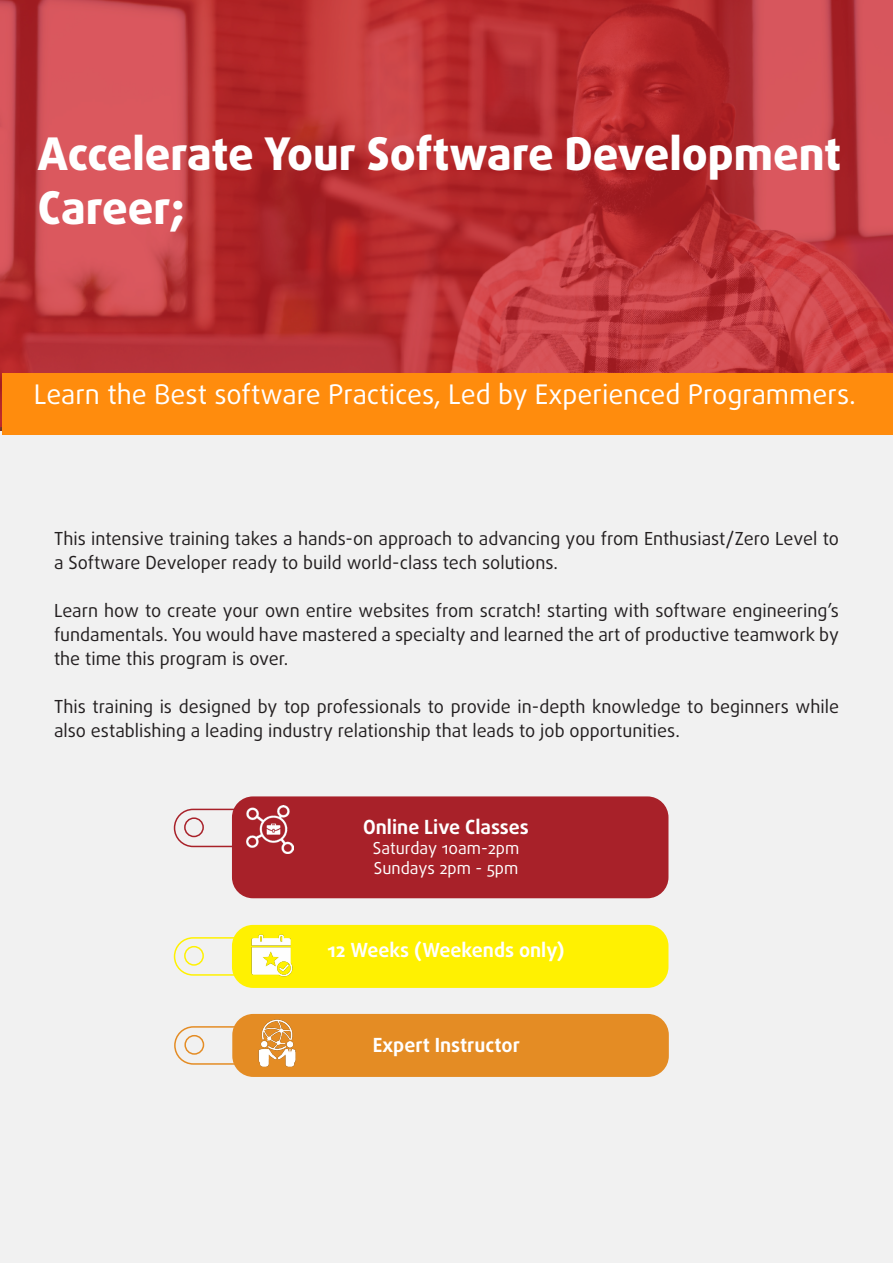
<style>
.page{position:relative;width:893px;height:1263px;background:#fff}
.page>*{position:absolute;margin:0;border:0;box-sizing:border-box;transform-origin:0 0}
.t1{font:800 45px/54px "Daxline Pro";color:#fff}
.t2{font:27px "Daxline Pro";color:#fff}
.t3{font:700 19.5px "Daxline Pro";color:#fff}
.t4{font:18px/24px "Daxline Pro";color:#231f20}
.t5{font:16.5px "Daxline Pro";color:#fff}
</style>
<div class="page">
<div style="left:0;top:384px;width:892px;height:879px;background:#f1f1f1"></div>
<svg style="left:0;top:0;width:893px;height:427px;background:#be383c"></svg>
<div style="left:2px;top:373px;width:890px;height:61px;background:#ff8c0d"></div>
<div style="left:184px;top:817px;width:20px;height:20px;border:2px solid #a82129;border-radius:50%"></div>
<div style="left:184px;top:946px;width:20px;height:20px;border:2px solid #fff101;border-radius:50%"></div>
<div style="left:184px;top:1035px;width:20px;height:20px;border:2px solid #e48c24;border-radius:50%"></div>
<div style="left:232px;top:796px;width:436px;height:102px;background:#a82129;border-radius:21px"></div>
<div style="left:232px;top:925px;width:436px;height:63px;background:#fff101;border-radius:21px"></div>
<div style="left:232px;top:1014px;width:437px;height:63px;background:#e48c24;border-radius:21px"></div>
<img style="left:251px;top:934px;width:42px;height:43px">
<img style="left:247px;top:805px;width:46px;height:49px">
<img style="left:258px;top:1019px;width:38px;height:48px">
<p class="t1" style="left:38px;top:127px;width:805px">Accelerate Your Software Development<br>Career;</p>
<p class="t2" style="left:34px;top:377px;width:824px">Learn the Best software Practices, Led by Experienced Programmers.</p>
<p class="t4" style="left:54px;top:527px;width:786px">This intensive training takes a hands-on approach to advancing you from Enthusiast/Zero Level to a Software Developer ready to build world-class tech solutions.</p>
<p class="t4" style="left:54px;top:599px;width:786px;text-align:justify">Learn how to create your own entire websites from scratch! starting with software engineering’s fundamentals. You would have mastered a specialty and learned the art of productive teamwork by the time this program is over.</p>
<p class="t4" style="left:54px;top:695px;width:786px">This training is designed by top professionals to provide in-depth knowledge to beginners while also establishing a leading industry relationship that leads to job opportunities.</p>
<p class="t3" style="left:363px;top:814px;width:167px">Online Live Classes</p>
<p class="t5" style="left:373px;top:837px;width:148px">Saturday 10am-2pm</p>
<p class="t5" style="left:374px;top:857px;width:146px">Sundays 2pm - 5pm</p>
<p class="t3" style="left:327px;top:936px;width:239px">12 Weeks (Weekends only)</p>
<p class="t3" style="left:373px;top:1031px;width:149px">Expert Instructor</p>
</div>
